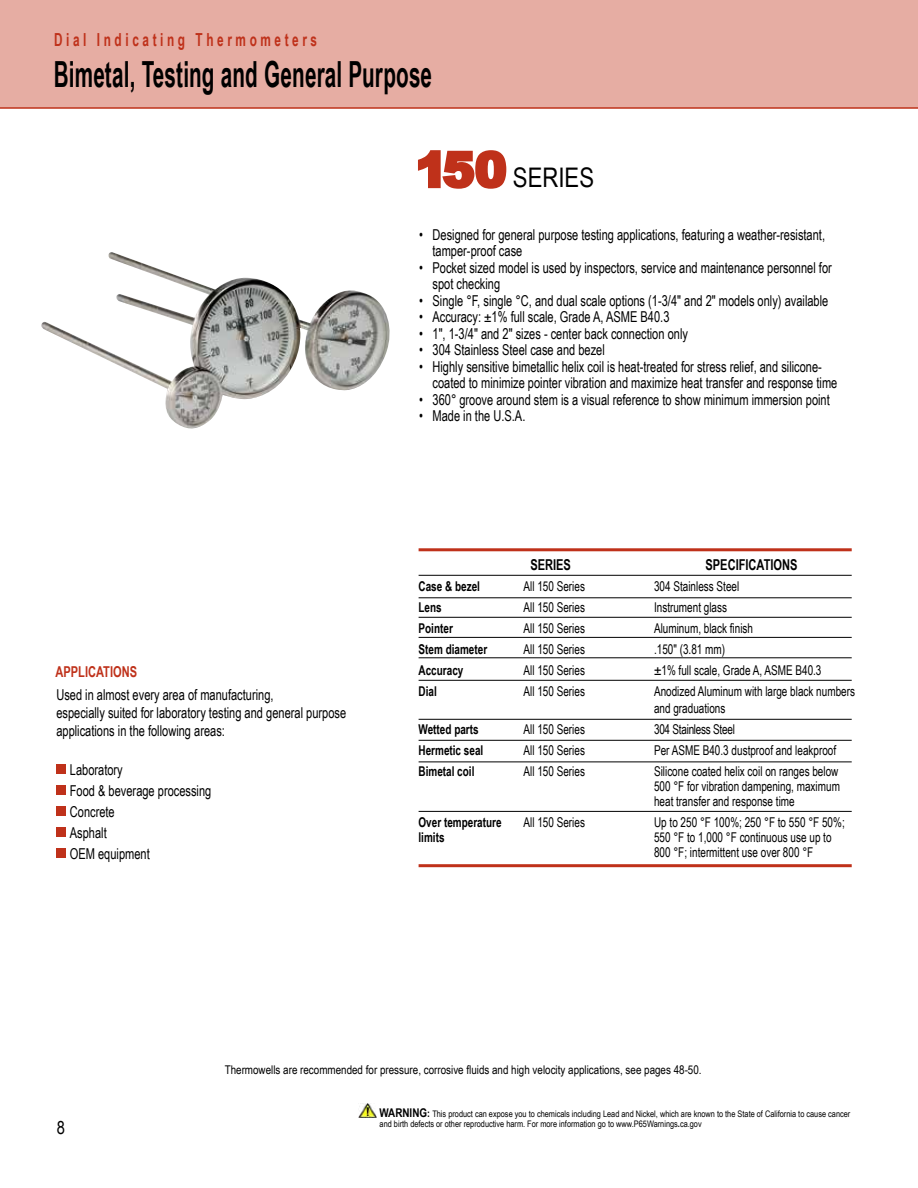
<style>
.page{position:relative;width:918px;height:1188px;background:#fff}
.page>*{position:absolute;margin:0;border:0;box-sizing:border-box;transform-origin:0 0}
.t1{font:700 36px "Arial Narrow";letter-spacing:.005em;color:#000;scale:.7 1}
.t2{font:27px "Arial Narrow";color:#000}
.t3{font:700 18px "Arial Narrow";letter-spacing:.25em;color:#bf311a;scale:.8 1}
.t4{font:18px "Arial Narrow";color:#000}
.t5{font:15px/21px "Arial Narrow";color:#000;scale:.9 1}
.t6{font:700 15px "Arial Narrow";color:#000;scale:.9 1}
.t7{font:700 15px "Arial Narrow";color:#bf311a;scale:.9 1}
.t8{font:13.5px/15px "Arial Narrow";color:#000;scale:.9 1}
.t9{font:700 13.5px "Arial Narrow";color:#000;scale:.9 1}
.t10{font:13.5px "Arial Narrow";letter-spacing:-.02em;color:#000;scale:.9 1}
.t11{font:12px "Arial Narrow";color:#000}
.t12{font:9px/10.5px "Arial Narrow";color:#000}
.s1{font-family:"Arial";font-weight:900;font-size:48px;color:#bf311a}
.s2{font-size:15px}
.s3{font-weight:700;font-size:12px}
.s4{font-weight:700;font-size:10.5px}
.s5{font-weight:700}
</style>
<div class="page">
<div style="left:0;top:0;width:918px;height:108px;background:#e6ada3"></div>
<div style="left:56px;top:765px;width:9px;height:9px;background:#bf311a"></div>
<div style="left:56px;top:786px;width:9px;height:9px;background:#bf311a"></div>
<div style="left:56px;top:806px;width:9px;height:10px;background:#bf311a"></div>
<div style="left:56px;top:828px;width:9px;height:9px;background:#bf311a"></div>
<div style="left:56px;top:849px;width:9px;height:9px;background:#bf311a"></div>
<img style="left:41px;top:252px;width:349px;height:177px">
<hr style="left:419px;top:597px;width:433px;height:1px;background:#000">
<hr style="left:419px;top:617px;width:433px;height:1px;background:#000">
<hr style="left:419px;top:657px;width:433px;height:1px;background:#000">
<hr style="left:419px;top:637px;width:433px;height:1px;background:#000">
<hr style="left:419px;top:680px;width:433px;height:1px;background:#000">
<hr style="left:419px;top:575px;width:433px;height:1px;background:#000">
<hr style="left:419px;top:548px;width:433px;height:3px;background:#bf311a">
<hr style="left:419px;top:864px;width:433px;height:3px;background:#bf311a">
<hr style="left:419px;top:719px;width:433px;height:1px;background:#000">
<hr style="left:419px;top:740px;width:433px;height:1px;background:#000">
<hr style="left:419px;top:762px;width:433px;height:1px;background:#000">
<hr style="left:419px;top:811px;width:433px;height:1px;background:#000">
<hr style="left:0;top:107px;width:918px;height:2px;background:#bf311a">
<img style="left:359px;top:1103px;width:18px;height:14px">
<p class="t3" style="left:54px;top:26px;width:331px">Dial Indicating Thermometers</p>
<h1 class="t1" style="left:54px;top:47px;width:542px">Bimetal, Testing and General Purpose</h1>
<h2 class="t2" style="left:416px;top:157px;width:180px"><span class="s1">150</span> SERIES</h2>
<p class="t5" style="left:433px;top:226px;width:438px;line-height:16.5px;text-indent:-14px">• Designed for general purpose testing applications, featuring a weather-resistant, tamper-proof case</p>
<p class="t5" style="left:433px;top:259px;width:445px;line-height:16.5px;text-indent:-14px">• Pocket sized model is used by inspectors, service and maintenance personnel for spot checking</p>
<p class="t5" style="left:419px;top:290px;width:456px">• Single °F, single °C, and dual scale options (1-3/4" and 2" models only) available</p>
<p class="t5" style="left:419px;top:306px;width:280px">• Accuracy: ±1% full scale, Grade A, ASME B40.3</p>
<p class="t5" style="left:419px;top:323px;width:300px">• 1", 1-3/4" and 2" sizes - center back connection only</p>
<p class="t5" style="left:419px;top:339px;width:208px">• 304 Stainless Steel case and bezel</p>
<p class="t5" style="left:433px;top:358px;width:451px;line-height:16.5px;text-indent:-14px">• Highly sensitive bimetallic helix coil is heat-treated for stress relief, and silicone&shy;coated to minimize pointer vibration and maximize heat transfer and response time</p>
<p class="t5" style="left:419px;top:389px;width:458px">• 360° groove around stem is a visual reference to show minimum immersion point</p>
<p class="t5" style="left:419px;top:405px;width:120px">• Made in the U.S.A.</p>
<p class="t7" style="left:55px;top:660px;width:92px">APPLICATIONS</p>
<p class="t5" style="left:56px;top:685px;width:324px;line-height:18px">Used in almost every area of manufacturing,<br>especially suited for laboratory testing and general purpose applications in the following areas:</p>
<p class="t5" style="left:70px;top:758px;width:159px">Laboratory<br>Food &amp; beverage processing<br>Concrete<br>Asphalt<br>OEM equipment</p>
<p class="t6" style="left:530px;top:553px;width:47px">SERIES</p>
<p class="t6" style="left:706px;top:553px;width:104px">SPECIFICATIONS</p>
<p class="t9" style="left:419px;top:576px;width:70px">Case &amp; bezel</p>
<p class="t8" style="left:524px;top:578px;width:70px">All 150 Series</p>
<p class="t8" style="left:654px;top:578px;width:96px">304 Stainless Steel</p>
<p class="t9" style="left:419px;top:597px;width:27px">Lens</p>
<p class="t8" style="left:524px;top:599px;width:70px">All 150 Series</p>
<p class="t8" style="left:654px;top:599px;width:83px">Instrument glass</p>
<p class="t9" style="left:419px;top:618px;width:40px">Pointer</p>
<p class="t8" style="left:524px;top:620px;width:70px">All 150 Series</p>
<p class="t8" style="left:654px;top:620px;width:112px">Aluminum, black finish</p>
<p class="t9" style="left:419px;top:639px;width:78px">Stem diameter</p>
<p class="t8" style="left:524px;top:641px;width:70px">All 150 Series</p>
<p class="t8" style="left:654px;top:641px;width:80px">.150" (3.81 mm)</p>
<p class="t9" style="left:419px;top:660px;width:51px">Accuracy</p>
<p class="t8" style="left:524px;top:662px;width:70px">All 150 Series</p>
<p class="t8" style="left:654px;top:662px;width:188px"><span class="s2">±</span>1% full scale, Grade A, ASME B40.3</p>
<p class="t9" style="left:419px;top:681px;width:22px">Dial</p>
<p class="t8" style="left:524px;top:683px;width:70px">All 150 Series</p>
<p class="t8" style="left:654px;top:683px;width:225px;line-height:16.5px">Anodized Aluminum with large black numbers and graduations</p>
<p class="t9" style="left:419px;top:719px;width:68px">Wetted parts</p>
<p class="t8" style="left:524px;top:721px;width:70px">All 150 Series</p>
<p class="t10" style="left:654px;top:719px;width:91px">304 Stainless Steel</p>
<p class="t9" style="left:419px;top:740px;width:73px">Hermetic seal</p>
<p class="t8" style="left:524px;top:742px;width:70px">All 150 Series</p>
<p class="t8" style="left:654px;top:742px;width:204px">Per ASME B40.3 dustproof and leakproof</p>
<p class="t9" style="left:419px;top:761px;width:64px">Bimetal coil</p>
<p class="t8" style="left:524px;top:763px;width:70px">All 150 Series</p>
<p class="t8" style="left:654px;top:763px;width:208px;text-align:justify">Silicone coated helix coil on ranges below 500 °F for vibration dampening, maximum heat transfer and response time</p>
<p class="t9" style="left:419px;top:812px;width:94px">Over temperature</p>
<p class="t8" style="left:524px;top:814px;width:70px">All 150 Series</p>
<p class="t8" style="left:654px;top:814px;width:213px">Up to 250 °F 100%; 250 °F to 550 °F 50%;</p>
<p class="t9" style="left:419px;top:827px;width:30px">limits</p>
<p class="t8" style="left:654px;top:829px;width:199px">550 °F to 1,000 °F continuous use up to<br>800 °F; intermittent use over 800 °F</p>
<p class="t4" style="left:57px;top:1115px;width:10px">8</p>
<p class="t11" style="left:225px;top:1061px;width:478px">Thermowells are recommended for pressure, corrosive fluids and high velocity applications, see pages 48-50.</p>
<p class="t12" style="left:380px;top:1108px;width:472px"><span class="s3">WARNING</span><span class="s4">:</span> This product can expose you to chemicals including Lead and Nickel, which are known to the State of California to cause cancer and birth defects or other reproductive harm. For more information go to www.P65Warnings<span class="s5">.</span>ca.gov</p>
</div>
